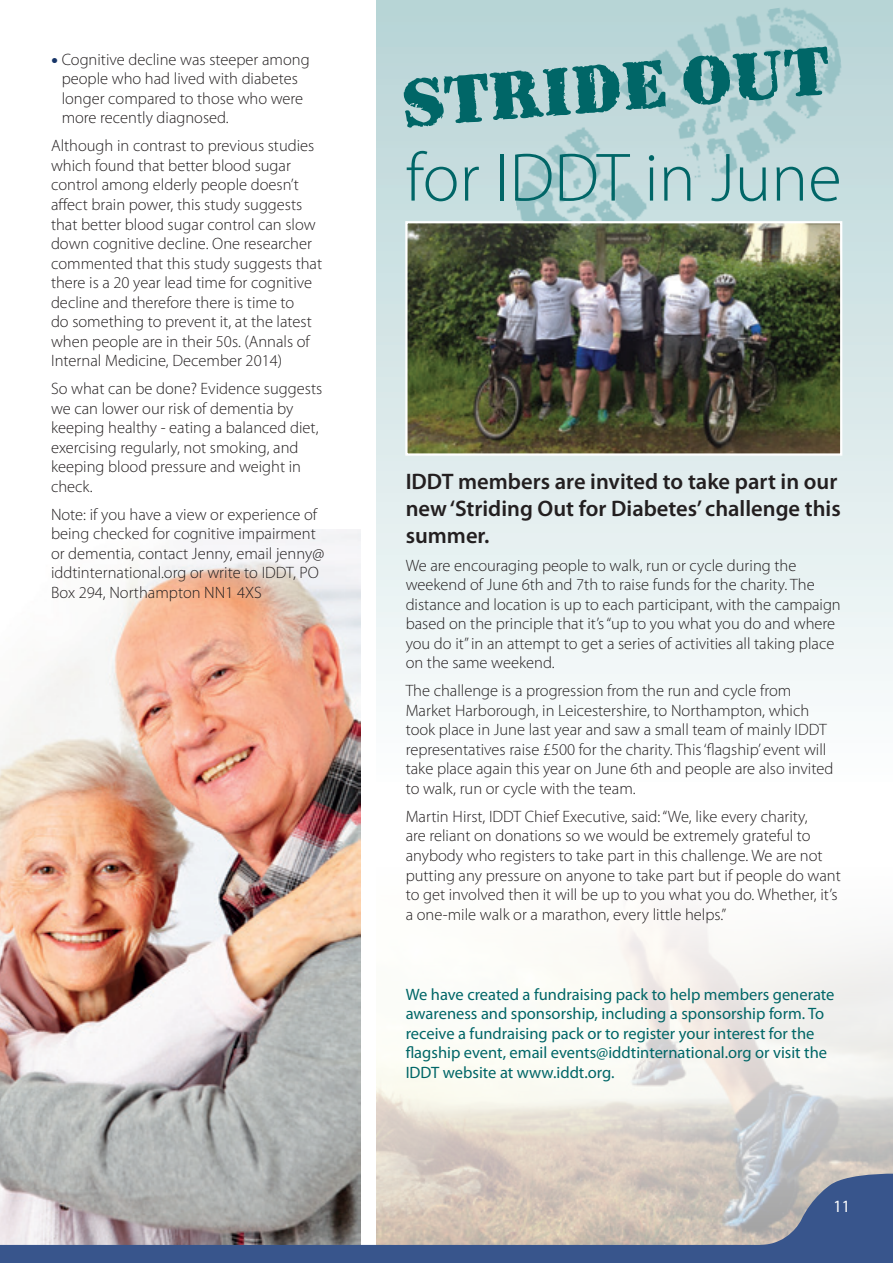
<style>
.page{position:relative;width:893px;height:1263px;background:#fff}
.page>*{position:absolute;margin:0;border:0;box-sizing:border-box;transform-origin:0 0}
.t1{font:72px "Rubber Sta Sol T";color:#006667}
.t2{font:300 69px "Myriad Pro";color:#006667}
.t3{font:600 22.5px/27px "Myriad Pro";color:#231f20}
.t4{font:17.25px "Myriad Pro";color:#fff;scale:.94 1}
.t5{font:300 16.5px/19.5px "Myriad Pro";color:#231f20}
.t6{font:16.5px/19.5px "Myriad Pro";color:#006667}
.s1{font-size:28.5px;color:#173568}
</style>
<div class="page">
<div style="left:376px;top:0;width:517px;height:787px;background:linear-gradient(to bottom,#b7d4d6,#fcfefe)"></div>
<svg style="left:376px;top:782px;width:517px;height:389px;fill:#fbfbf6"></svg>
<img style="left:493px;top:0;width:370px;height:260px">
<img style="left:0;top:530px;width:360px;height:641px">
<svg style="left:0;top:1171px;width:893px;height:92px;background:#999ba6"></svg>
<img style="left:408px;top:224px;width:431px;height:229px">
<div style="left:405px;top:221px;width:437px;height:235px;border:2px solid #fff"></div>
<p class="t5" style="left:62px;top:50px;width:249px;text-indent:-11px"><span class="s1">•</span> Cognitive decline was steeper among people who had lived with diabetes longer compared to those who were more recently diagnosed.</p>
<p class="t5" style="left:51px;top:136px;width:273px">Although in contrast to previous studies which found that better blood sugar control among elderly people doesn’t affect brain power, this study suggests that better blood sugar control can slow down cognitive decline. One researcher commented that this study suggests that there is a 20 year lead time for cognitive decline and therefore there is time to<br>do something to prevent it, at the latest when people are in their 50s. (Annals of Internal Medicine, December 2014)</p>
<p class="t5" style="left:51px;top:379px;width:273px">So what can be done? Evidence suggests we can lower our risk of dementia by keeping healthy - eating a balanced diet, exercising regularly, not smoking, and keeping blood pressure and weight in check.</p>
<p class="t5" style="left:51px;top:504px;width:275px">Note: if you have a view or experience of being checked for cognitive impairment or dementia, contact Jenny, email jenny@ iddtinternational.org or write to IDDT, PO Box 294, Northampton NN1 4XS</p>
<h1 class="t1" style="left:399px;top:59px;width:430px;rotate:-4deg">Stride out</h1>
<h2 class="t2" style="left:406px;top:136px;width:438px">for IDDT in June</h2>
<h3 class="t3" style="left:406px;top:467px;width:437px">IDDT members are invited to take part in our new ‘Striding Out for Diabetes’ challenge this summer.</h3>
<p class="t5" style="left:406px;top:555px;width:437px">We are encouraging people to walk, run or cycle during the weekend of June 6th and 7th to raise funds for the charity. The distance and location is up to each participant, with the campaign based on the principle that it’s “up to you what you do and where you do it” in an attempt to get a series of activities all taking place on the same weekend.</p>
<p class="t5" style="left:406px;top:681px;width:429px">The challenge is a progression from the run and cycle from Market Harborough, in Leicestershire, to Northampton, which took place in June last year and saw a small team of mainly IDDT representatives raise £500 for the charity. This ‘flagship’ event will take place again this year on June 6th and people are also invited to walk, run or cycle with the team.</p>
<p class="t5" style="left:406px;top:806px;width:437px">Martin Hirst, IDDT Chief Executive, said: “We, like every charity,<br>are reliant on donations so we would be extremely grateful to anybody who registers to take part in this challenge. We are not putting any pressure on anyone to take part but if people do want to get involved then it will be up to you what you do. Whether, it’s a one-mile walk or a marathon, every little helps.”</p>
<p class="t6" style="left:406px;top:984px;width:430px">We have created a fundraising pack to help members generate awareness and sponsorship, including a sponsorship form. To receive a fundraising pack or to register your interest for the flagship event, email events@iddtinternational.org or visit the IDDT website at www.iddt.org.</p>
<p class="t4" style="left:833px;top:1196px;width:19px">11</p>
</div>
